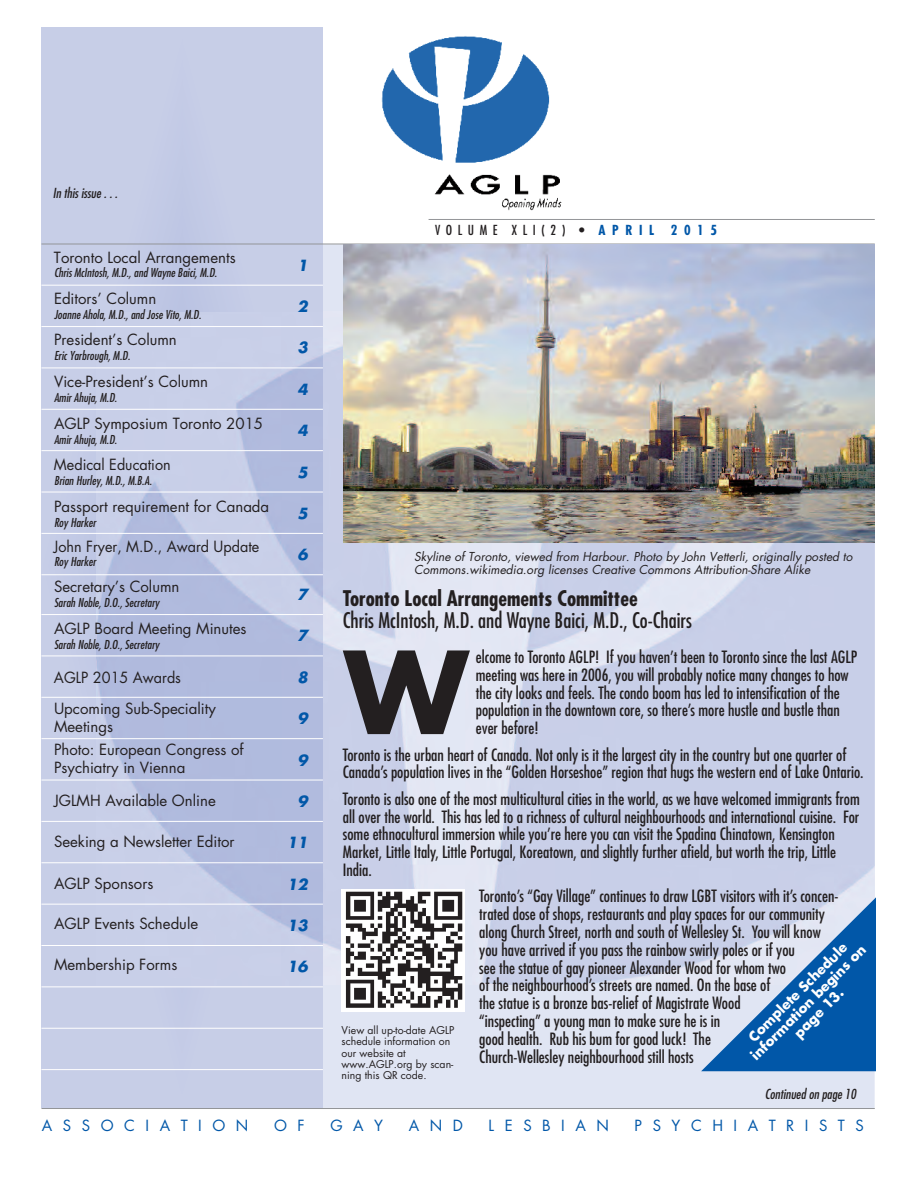
<style>
.page{position:relative;width:918px;height:1188px;background:#fff}
.page>*{position:absolute;margin:0;border:0;box-sizing:border-box;transform-origin:0 0}
.t1{font:700 110.85px "Futura";color:#231f20}
.t2{font:condensed 21px "Futura";color:#231f20}
.t3{font:700 condensed 21px "Futura";color:#231f20}
.t4{font:condensed 16.5px/17.9px "Futura";color:#231f20}
.t5{font:15px/18px "Futura";color:#231f20}
.t6{font:15px "Futura";color:#231f20;scale:.96 1}
.t7{font:15px "Futura";letter-spacing:.7em;color:#0157a8}
.t8{font:italic 700 15px "Futura";color:#0157a8}
.t9{font:700 13.5px/14.7px "Futura";color:#fff;text-align:center}
.t10{font:italic condensed 13.5px "Futura";color:#231f20}
.t11{font:condensed 13.5px "Futura";letter-spacing:.41em;color:#231f20}
.t12{font:italic condensed 12px "Futura";color:#231f20}
.t13{font:italic 12px/13.2px "Futura";color:#231f20}
.t14{font:10.5px/11.2px "Futura";color:#231f20}
.s1{font-weight:700;color:#0157a8}
</style>
<div class="page">
<div style="left:41px;top:244px;width:834px;height:864px;background:#e0e5f3"></div>
<img style="left:323px;top:346px;width:552px;height:639px">
<div style="left:41px;top:27px;width:282px;height:1081px;background:#c7cee7"></div>
<img style="left:97px;top:355px;width:226px;height:588px">
<hr style="left:41px;top:244px;width:834px;height:1px;background:#939598">
<hr style="left:41px;top:285px;width:282px;height:1px;background:#fff">
<img style="left:381px;top:36px;width:181px;height:184px">
<hr style="left:429px;top:219px;width:446px;height:1px;background:#939598">
<hr style="left:41px;top:450px;width:282px;height:1px;background:#fff">
<hr style="left:41px;top:409px;width:282px;height:1px;background:#fff">
<hr style="left:41px;top:492px;width:282px;height:1px;background:#fff">
<hr style="left:41px;top:614px;width:282px;height:1px;background:#fff">
<hr style="left:41px;top:656px;width:282px;height:1px;background:#fff">
<hr style="left:41px;top:697px;width:282px;height:1px;background:#fff">
<hr style="left:41px;top:738px;width:282px;height:1px;background:#fff">
<hr style="left:41px;top:780px;width:282px;height:1px;background:#fff">
<hr style="left:41px;top:821px;width:282px;height:1px;background:#fff">
<hr style="left:41px;top:862px;width:282px;height:1px;background:#fff">
<hr style="left:41px;top:326px;width:282px;height:1px;background:#fff">
<hr style="left:41px;top:368px;width:282px;height:1px;background:#fff">
<hr style="left:41px;top:533px;width:282px;height:1px;background:#fff">
<hr style="left:41px;top:1108px;width:834px;height:1px;background:#939598">
<hr style="left:41px;top:904px;width:282px;height:1px;background:#fff">
<hr style="left:41px;top:945px;width:282px;height:1px;background:#fff">
<hr style="left:41px;top:574px;width:282px;height:1px;background:#fff">
<hr style="left:41px;top:986px;width:282px;height:1px;background:#fff">
<hr style="left:41px;top:1028px;width:282px;height:1px;background:#fff">
<hr style="left:41px;top:1069px;width:282px;height:1px;background:#fff">
<img style="left:343px;top:245px;width:532px;height:297px">
<img style="left:342px;top:889px;width:122px;height:123px">
<svg style="left:701px;top:897px;width:175px;height:174px"></svg>
<p class="t10" style="left:53px;top:185px;width:66px">In this issue . . .</p>
<p class="t5" style="left:54px;top:248px;width:183px">Toronto Local Arrangements</p>
<p class="t12" style="left:54px;top:265px;width:165px">Chris McIntosh, M.D., and Wayne Baici, M.D.</p>
<p class="t5" style="left:54px;top:289px;width:104px">Editors’ Column</p>
<p class="t12" style="left:54px;top:307px;width:149px">Joanne Ahola, M.D., and Jose Vito, M.D.</p>
<p class="t5" style="left:54px;top:331px;width:124px">President’s Column</p>
<p class="t12" style="left:54px;top:348px;width:78px">Eric Yarbrough, M.D.</p>
<p class="t5" style="left:54px;top:372px;width:156px">Vice-President’s Column</p>
<p class="t12" style="left:54px;top:390px;width:65px">Amir Ahuja, M.D.</p>
<p class="t5" style="left:54px;top:414px;width:211px">AGLP Symposium Toronto 2015</p>
<p class="t12" style="left:54px;top:432px;width:65px">Amir Ahuja, M.D.</p>
<p class="t6" style="left:54px;top:454px;width:123px">Medical Education</p>
<p class="t12" style="left:54px;top:473px;width:99px">Brian Hurley, M.D., M.B.A.</p>
<p class="t5" style="left:54px;top:497px;width:217px">Passport requirement for Canada</p>
<p class="t12" style="left:54px;top:515px;width:44px">Roy Harker</p>
<p class="t6" style="left:54px;top:536px;width:215px">John Fryer, M.D., Award Update</p>
<p class="t12" style="left:54px;top:554px;width:44px">Roy Harker</p>
<p class="t5" style="left:54px;top:577px;width:127px">Secretary’s Column</p>
<p class="t12" style="left:54px;top:595px;width:107px">Sarah Noble, D.O., Secretary</p>
<p class="t5" style="left:54px;top:619px;width:194px">AGLP Board Meeting Minutes</p>
<p class="t12" style="left:54px;top:637px;width:107px">Sarah Noble, D.O., Secretary</p>
<p class="t8" style="left:298px;top:255px;width:12px">1</p>
<p class="t8" style="left:298px;top:296px;width:12px">2</p>
<p class="t8" style="left:298px;top:337px;width:12px">3</p>
<p class="t8" style="left:298px;top:379px;width:12px">4</p>
<p class="t8" style="left:298px;top:420px;width:12px">4</p>
<p class="t8" style="left:297px;top:461px;width:12px">5</p>
<p class="t8" style="left:297px;top:503px;width:12px">5</p>
<p class="t8" style="left:298px;top:544px;width:12px">6</p>
<p class="t8" style="left:298px;top:584px;width:12px">7</p>
<p class="t8" style="left:298px;top:625px;width:12px">7</p>
<p class="t6" style="left:54px;top:667px;width:134px">AGLP 2015 Awards</p>
<p class="t8" style="left:298px;top:667px;width:12px">8</p>
<p class="t5" style="left:54px;top:700px;width:163px">Upcoming Sub-Speciality<br>Meetings</p>
<p class="t8" style="left:298px;top:708px;width:12px">9</p>
<p class="t5" style="left:54px;top:740px;width:191px">Photo: European Congress of<br>Psychiatry in Vienna</p>
<p class="t8" style="left:298px;top:749px;width:12px">9</p>
<p class="t5" style="left:54px;top:792px;width:163px">JGLMH Available Online</p>
<p class="t8" style="left:298px;top:791px;width:12px">9</p>
<p class="t5" style="left:54px;top:832px;width:182px">Seeking a Newsletter Editor</p>
<p class="t8" style="left:287px;top:832px;width:22px">11</p>
<p class="t5" style="left:54px;top:875px;width:101px">AGLP Sponsors</p>
<p class="t8" style="left:287px;top:874px;width:22px">12</p>
<p class="t5" style="left:54px;top:915px;width:146px">AGLP Events Schedule</p>
<p class="t8" style="left:287px;top:915px;width:22px">13</p>
<p class="t5" style="left:54px;top:955px;width:125px">Membership Forms</p>
<p class="t8" style="left:287px;top:956px;width:22px">16</p>
<p class="t11" style="left:435px;top:222px;width:283px">VOLUME XLI(2) • <span class="s1">APRIL 2015</span></p>
<p class="t13" style="left:414px;top:550px;width:440px">Skyline of Toronto, viewed from Harbour. Photo by John Vetterli, originally posted to<br>Commons.wikimedia.org licenses Creative Commons Attribution-Share Alike</p>
<p class="t3" style="left:343px;top:584px;width:296px">Toronto Local Arrangements Committee</p>
<p class="t2" style="left:343px;top:607px;width:351px">Chris McIntosh, M.D. and Wayne Baici, M.D., Co-Chairs</p>
<h1 class="t1" style="left:344px;top:616px;width:125px">W</h1>
<p class="t4" style="left:476px;top:648px;width:383px">elcome to Toronto AGLP! If you haven’t been to Toronto since the last AGLP meeting was here in 2006, you will probably notice many changes to how the city looks and feels. The condo boom has led to intensification of the population in the downtown core, so there’s more hustle and bustle than ever before!</p>
<p class="t4" style="left:343px;top:745px;width:522px">Toronto is the urban heart of Canada. Not only is it the largest city in the country but one quarter of<br>Canada’s population lives in the “Golden Horseshoe” region that hugs the western end of Lake Ontario.</p>
<p class="t4" style="left:343px;top:789px;width:519px">Toronto is also one of the most multicultural cities in the world, as we have welcomed immigrants from all over the world. This has led to a richness of cultural neighbourhoods and international cuisine. For some ethnocultural immersion while you’re here you can visit the Spadina Chinatown, Kensington Market, Little Italy, Little Portugal, Koreatown, and slightly further afield, but worth the trip, Little India.</p>
<p class="t4" style="left:479px;top:887px;width:361px">Toronto’s “Gay Village” continues to draw LGBT visitors with it’s concen&shy;trated dose of shops, restaurants and play spaces for our community along Church Street, north and south of Wellesley St. You will know you have arrived if you pass the rainbow swirly poles or if you<br>see the statue of gay pioneer Alexander Wood for whom two<br>of the neighbourhood’s streets are named. On the base of<br>the statue is a bronze bas-relief of Magistrate Wood<br>“inspecting” a young man to make sure he is in<br>good health. Rub his bum for good luck! The<br>Church-Wellesley neighbourhood still hosts</p>
<p class="t9" style="left:737px;top:1042px;width:158px;rotate:-45deg">Complete Schedule information begins on page 13.</p>
<p class="t14" style="left:342px;top:1025px;width:114px">View all up-to-date AGLP schedule information on our website at www.AGLP.org by scan&shy;ning this QR code.</p>
<p class="t10" style="left:765px;top:1085px;width:93px">Continued on page 10</p>
<p class="t7" style="left:42px;top:1115px;width:208px">ASSOCIATION</p>
<p class="t7" style="left:274px;top:1115px;width:32px">O F</p>
<p class="t7" style="left:330px;top:1115px;width:54px">GAY</p>
<p class="t7" style="left:409px;top:1115px;width:56px">AND</p>
<p class="t7" style="left:489px;top:1115px;width:122px">LESBIAN</p>
<p class="t7" style="left:635px;top:1115px;width:231px">PSYCHIATRISTS</p>
</div>
